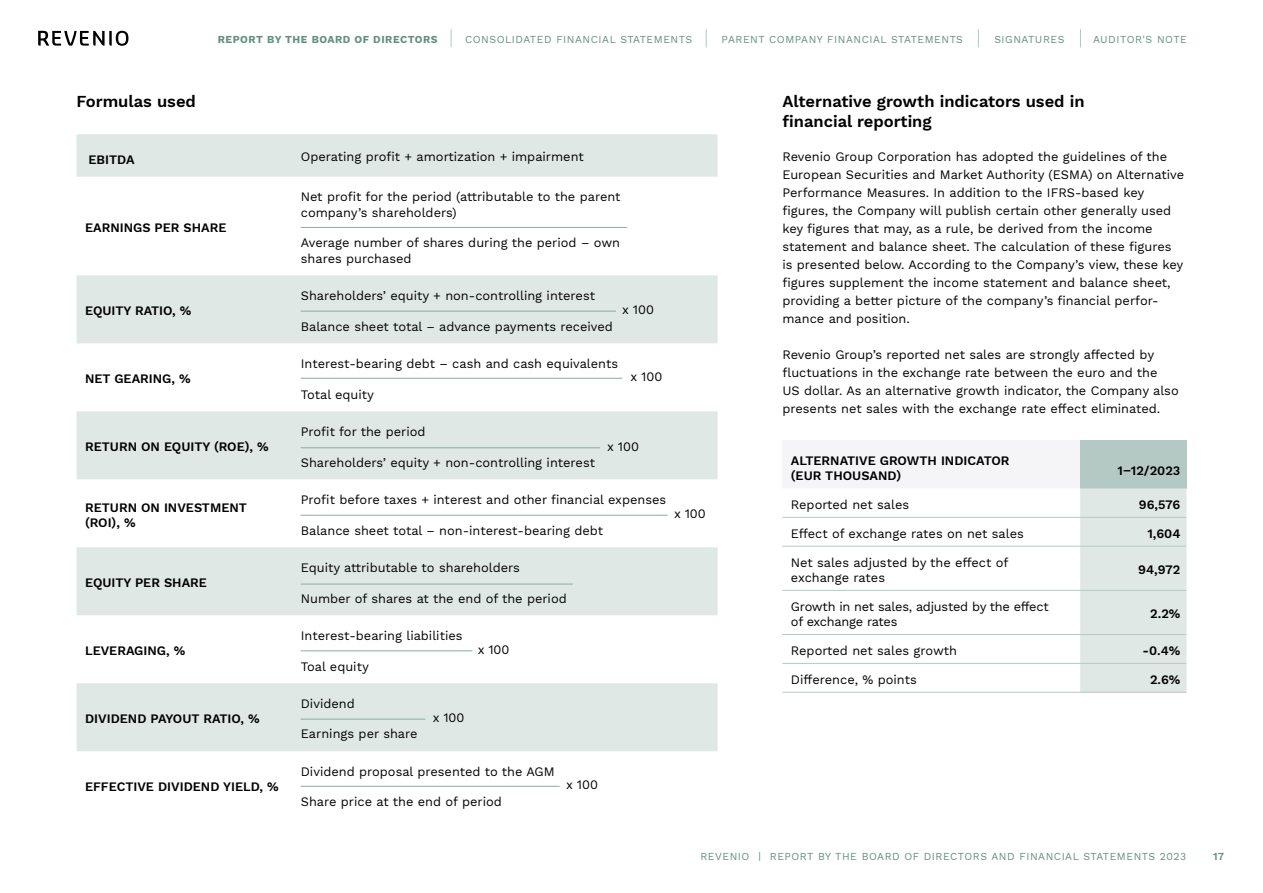
<style>
.page{position:relative;width:1263px;height:893px;background:#fff}
.page>*{position:absolute;margin:0;border:0;box-sizing:border-box;transform-origin:0 0}
.t1{font:600 16.5px/19.8px "Work Sans";color:#000}
.t2{font:12.75px/18px "Work Sans";color:#000}
.t3{font:600 12.75px/15px "Work Sans";color:#000}
.t4{font:12.75px/15.3px "Work Sans";letter-spacing:-.02em;color:#000}
.t5{font:10.5px "Work Sans";letter-spacing:.05em;color:#638f82}
.t6{font:700 10.5px "Work Sans";letter-spacing:.05em;color:#638f82}
.t7{font:600 10.5px "Work Sans";color:#638f82}
</style>
<div class="page">
<svg style="left:38px;top:31px;width:90px;height:15px"></svg>
<svg style="left:451px;top:29px;width:1px;height:18px"></svg>
<svg style="left:706px;top:29px;width:1px;height:18px"></svg>
<svg style="left:978px;top:29px;width:1px;height:18px"></svg>
<svg style="left:1080px;top:29px;width:1px;height:18px"></svg>
<div style="left:77px;top:134px;width:641px;height:43px;background:#e0e8e6"></div>
<svg style="left:77px;top:275px;width:641px;height:476px;fill:#e0e8e6"></svg>
<hr style="left:301px;top:227px;width:326px;height:1px;background:#8caba3">
<hr style="left:301px;top:311px;width:315px;height:1px;background:#8caba3">
<hr style="left:301px;top:378px;width:321px;height:1px;background:#8caba3">
<hr style="left:301px;top:448px;width:299px;height:1px;background:#8caba3">
<hr style="left:301px;top:584px;width:272px;height:1px;background:#8caba3">
<hr style="left:301px;top:515px;width:367px;height:1px;background:#8caba3">
<hr style="left:301px;top:651px;width:171px;height:1px;background:#8caba3">
<hr style="left:301px;top:719px;width:124px;height:1px;background:#8caba3">
<hr style="left:301px;top:786px;width:259px;height:1px;background:#8caba3">
<div style="left:782px;top:440px;width:298px;height:48px;background:#f5f5f7"></div>
<div style="left:1080px;top:440px;width:106px;height:48px;background:#b5c9c4"></div>
<svg style="left:782px;top:516px;width:298px;height:176px"></svg>
<div style="left:1080px;top:488px;width:106px;height:204px;background:#e0e8e6"></div>
<hr style="left:782px;top:517px;width:298px;height:1px;background:#b5c9c4">
<hr style="left:1080px;top:517px;width:106px;height:1px;background:#b5c9c4">
<hr style="left:782px;top:546px;width:298px;height:1px;background:#b5c9c4">
<hr style="left:1080px;top:546px;width:106px;height:1px;background:#b5c9c4">
<hr style="left:782px;top:590px;width:298px;height:1px;background:#b5c9c4">
<hr style="left:1080px;top:590px;width:106px;height:1px;background:#b5c9c4">
<hr style="left:782px;top:634px;width:298px;height:1px;background:#b5c9c4">
<hr style="left:1080px;top:634px;width:106px;height:1px;background:#b5c9c4">
<hr style="left:782px;top:663px;width:298px;height:1px;background:#b5c9c4">
<hr style="left:1080px;top:663px;width:106px;height:1px;background:#b5c9c4">
<hr style="left:782px;top:692px;width:298px;height:1px;background:#b5c9c4">
<hr style="left:1080px;top:692px;width:106px;height:1px;background:#b5c9c4">
<p class="t6" style="left:218px;top:33px;width:221px">REPORT BY THE BOARD OF DIRECTORS</p>
<p class="t5" style="left:465px;top:33px;width:228px">CONSOLIDATED FINANCIAL STATEMENTS</p>
<p class="t5" style="left:722px;top:33px;width:243px">PARENT COMPANY FINANCIAL STATEMENTS</p>
<p class="t5" style="left:994px;top:33px;width:72px">SIGNATURES</p>
<p class="t5" style="left:1093px;top:33px;width:95px">AUDITOR'S NOTE</p>
<p class="t1" style="left:77px;top:93px;width:121px">Formulas used</p>
<p class="t1" style="left:782px;top:93px;width:304px">Alternative growth indicators used in financial reporting</p>
<p class="t3" style="left:89px;top:152px;width:48px">EBITDA</p>
<p class="t2" style="left:301px;top:149px;width:284px">Operating profit + amortization + impairment</p>
<p class="t2" style="left:782px;top:149px;width:403px">Revenio Group Corporation has adopted the guidelines of the European Securities and Market Authority (ESMA) on Alternative Performance Measures. In addition to the IFRS-based key figures, the Company will publish certain other generally used key figures that may, as a rule, be derived from the income statement and balance sheet. The calculation of these figures is presented below. According to the Company’s view, these key figures supplement the income statement and balance sheet, providing a better picture of the company’s financial perfor&shy;mance and position.</p>
<p class="t2" style="left:782px;top:347px;width:398px">Revenio Group’s reported net sales are strongly affected by fluctuations in the exchange rate between the euro and the<br>US dollar. As an alternative growth indicator, the Company also presents net sales with the exchange rate effect eliminated.</p>
<p class="t2" style="left:301px;top:190px;width:321px;line-height:15.3px">Net profit for the period (attributable to the parent company’s shareholders)</p>
<p class="t2" style="left:301px;top:236px;width:321px;line-height:15.3px">Average number of shares during the period – own shares purchased</p>
<p class="t3" style="left:85px;top:221px;width:143px">EARNINGS PER SHARE</p>
<p class="t2" style="left:301px;top:287px;width:296px">Shareholders’ equity + non-controlling interest</p>
<p class="t2" style="left:301px;top:318px;width:314px">Balance sheet total – advance payments received</p>
<p class="t2" style="left:622px;top:301px;width:33px">x 100</p>
<p class="t3" style="left:85px;top:304px;width:108px">EQUITY RATIO, %</p>
<p class="t2" style="left:301px;top:355px;width:319px">Interest-bearing debt – cash and cash equivalents</p>
<p class="t2" style="left:301px;top:386px;width:75px">Total equity</p>
<p class="t2" style="left:631px;top:368px;width:33px">x 100</p>
<p class="t3" style="left:85px;top:372px;width:107px">NET GEARING, %</p>
<p class="t3" style="left:85px;top:440px;width:185px">RETURN ON EQUITY (ROE), %</p>
<p class="t3" style="left:85px;top:500px;width:163px">RETURN ON INVESTMENT (ROI), %</p>
<p class="t3" style="left:85px;top:576px;width:123px">EQUITY PER SHARE</p>
<p class="t3" style="left:85px;top:644px;width:102px">LEVERAGING, %</p>
<p class="t3" style="left:85px;top:712px;width:176px">DIVIDEND PAYOUT RATIO, %</p>
<p class="t3" style="left:85px;top:780px;width:195px">EFFECTIVE DIVIDEND YIELD, %</p>
<p class="t2" style="left:301px;top:423px;width:126px">Profit for the period</p>
<p class="t2" style="left:301px;top:454px;width:296px">Shareholders’ equity + non-controlling interest</p>
<p class="t2" style="left:607px;top:438px;width:33px">x 100</p>
<p class="t2" style="left:301px;top:491px;width:367px">Profit before taxes + interest and other financial expenses</p>
<p class="t2" style="left:301px;top:522px;width:304px">Balance sheet total – non-interest-bearing debt</p>
<p class="t2" style="left:674px;top:505px;width:33px">x 100</p>
<p class="t2" style="left:301px;top:559px;width:221px">Equity attributable to shareholders</p>
<p class="t2" style="left:301px;top:590px;width:267px">Number of shares at the end of the period</p>
<p class="t2" style="left:301px;top:627px;width:163px">Interest-bearing liabilities</p>
<p class="t2" style="left:301px;top:658px;width:69px">Toal equity</p>
<p class="t2" style="left:301px;top:695px;width:55px">Dividend</p>
<p class="t2" style="left:301px;top:726px;width:118px">Earnings per share</p>
<p class="t2" style="left:433px;top:709px;width:33px">x 100</p>
<p class="t2" style="left:478px;top:641px;width:33px">x 100</p>
<p class="t2" style="left:301px;top:763px;width:255px">Dividend proposal presented to the AGM</p>
<p class="t2" style="left:301px;top:794px;width:202px">Share price at the end of period</p>
<p class="t2" style="left:566px;top:777px;width:33px">x 100</p>
<p class="t3" style="left:791px;top:454px;width:220px">ALTERNATIVE GROWTH INDICATOR (EUR THOUSAND)</p>
<p class="t3" style="left:1117px;top:463px;width:65px">1–12/2023</p>
<p class="t2" style="left:791px;top:496px;width:120px">Reported net sales</p>
<p class="t3" style="left:1139px;top:498px;width:43px">96,576</p>
<p class="t2" style="left:791px;top:525px;width:234px">Effect of exchange rates on net sales</p>
<p class="t3" style="left:1147px;top:526px;width:34px">1,604</p>
<p class="t2" style="left:791px;top:555px;width:219px;line-height:15.3px">Net sales adjusted by the effect of exchange rates</p>
<p class="t3" style="left:1138px;top:563px;width:44px">94,972</p>
<p class="t4" style="left:791px;top:599px;width:259px">Growth in net sales, adjusted by the effect of exchange rates</p>
<p class="t3" style="left:1150px;top:607px;width:32px">2.2%</p>
<p class="t2" style="left:791px;top:642px;width:168px">Reported net sales growth</p>
<p class="t3" style="left:1143px;top:644px;width:39px">-0.4%</p>
<p class="t2" style="left:791px;top:671px;width:127px">Difference, % points</p>
<p class="t3" style="left:1150px;top:672px;width:32px">2.6%</p>
<p class="t5" style="left:700px;top:850px;width:487px">REVENIO | REPORT BY THE BOARD OF DIRECTORS AND FINANCIAL STATEMENTS 2023</p>
<p class="t7" style="left:1213px;top:850px;width:12px">17</p>
</div>
